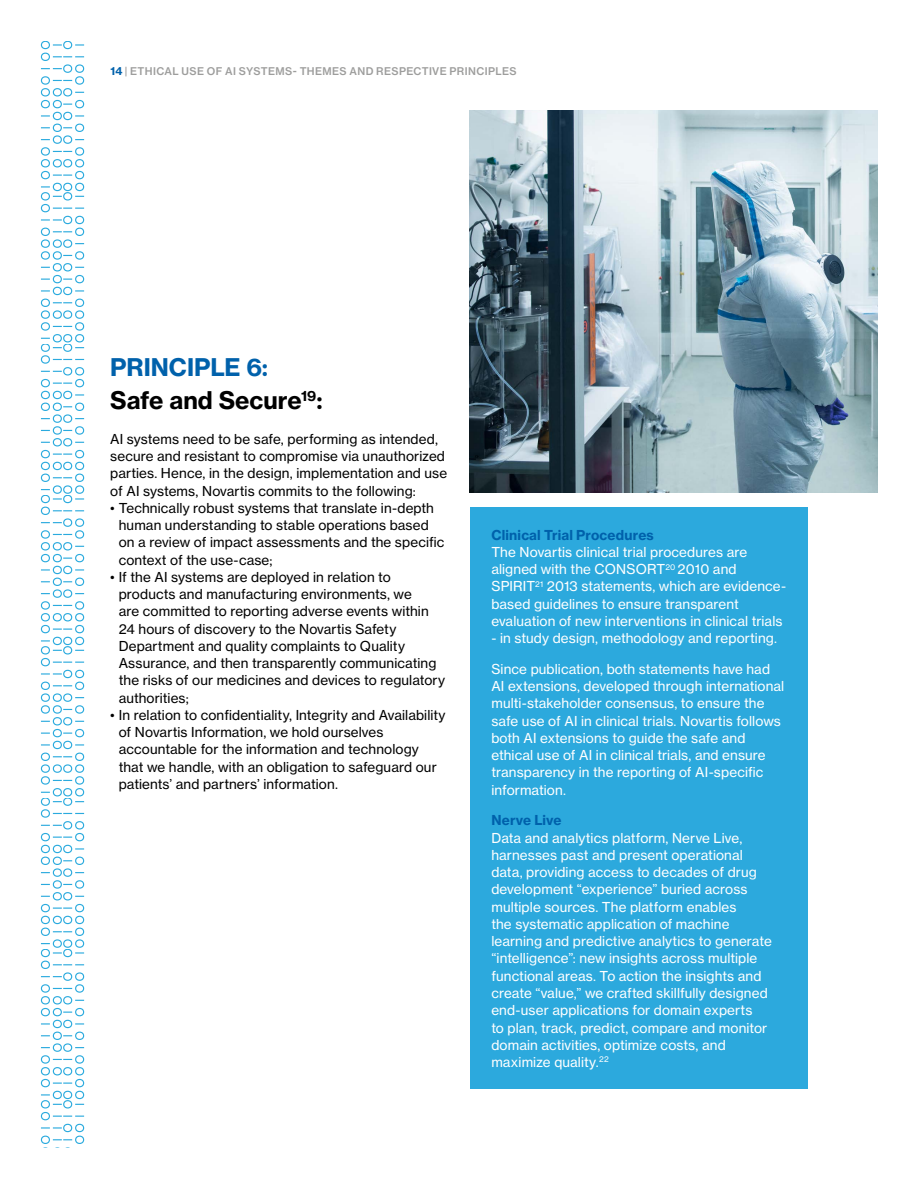
<style>
.page{position:relative;width:918px;height:1188px;background:#fff}
.page>*{position:absolute;margin:0;border:0;box-sizing:border-box;transform-origin:0 0}
.t1{font:700 24px "Volta Modern Text 75";color:#000}
.t2{font:700 24px "Volta Modern Text 75";color:#0061ab}
.t3{font:13.5px/17.2px "Volta Modern Text 55 Roman";letter-spacing:.01em;color:#fff}
.t4{font:13.5px/17.2px "Volta Modern Text 55 Roman";letter-spacing:.01em;color:#000}
.t5{font:700 13.5px "Volta Modern Text 75";letter-spacing:.015em;color:#0061ab}
.t6{font:500 10.5px "Volta Modern Text 65";letter-spacing:.035em;color:#9d9d9c}
.s1{font-family:"Volta Modern Text 75";font-weight:700;color:#0061ab}
</style>
<div class="page">
<svg style="left:41px;top:41px;width:44px;height:1107px"></svg>
<div style="left:470px;top:507px;width:338px;height:582px;background:#2ca9dd"></div>
<img style="left:470px;top:110px;width:408px;height:382px">
<p class="t6" style="left:110px;top:65px;width:408px"><span class="s1">14</span> | ETHICAL USE OF AI SYSTEMS- THEMES AND RESPECTIVE PRINCIPLES</p>
<h1 class="t2" style="left:110px;top:352px;width:159px">PRINCIPLE 6:</h1>
<h1 class="t1" style="left:110px;top:385px;width:214px">Safe and Secure<sup>19</sup>:</h1>
<p class="t4" style="left:110px;top:430px;width:338px">AI systems need to be safe, performing as intended, secure and resistant to compromise via unauthorized parties. Hence, in the design, implementation and use of AI systems, Novartis commits to the following:</p>
<p class="t4" style="left:119px;top:499px;width:327px;text-indent:-9px">• Technically robust systems that translate in-depth human understanding to stable operations based on a review of impact assessments and the specific context of the use-case;</p>
<p class="t4" style="left:119px;top:568px;width:328px;text-indent:-9px">• If the AI systems are deployed in relation to products and manufacturing environments, we<br>are committed to reporting adverse events within 24 hours of discovery to the Novartis Safety Department and quality complaints to Quality Assurance, and then transparently communicating the risks of our medicines and devices to regulatory authorities;</p>
<p class="t4" style="left:119px;top:706px;width:328px;text-indent:-9px">• In relation to confidentiality, Integrity and Availability of Novartis Information, we hold ourselves accountable for the information and technology that we handle, with an obligation to safeguard our patients’ and partners’ information.</p>
<p class="t5" style="left:491px;top:526px;width:164px">Clinical Trial Procedures</p>
<p class="t3" style="left:491px;top:543px;width:296px">The Novartis clinical trial procedures are aligned with the CONSORT<sup>20</sup> 2010 and SPIRIT<sup>21</sup> 2013 statements, which are evidence&shy;based guidelines to ensure transparent evaluation of new interventions in clinical trials</p>
<p class="t3" style="left:491px;top:630px;width:287px">- in study design, methodology and reporting.</p>
<p class="t3" style="left:491px;top:660px;width:294px">Since publication, both statements have had AI extensions, developed through international multi-stakeholder consensus, to ensure the safe use of AI in clinical trials. Novartis follows both AI extensions to guide the safe and ethical use of AI in clinical trials, and ensure transparency in the reporting of AI-specific information.</p>
<p class="t5" style="left:491px;top:812px;width:72px">Nerve Live</p>
<p class="t3" style="left:491px;top:829px;width:282px">Data and analytics platform, Nerve Live, harnesses past and present operational data, providing access to decades of drug development “experience” buried across multiple sources. The platform enables<br>the systematic application of machine learning and predictive analytics to generate “intelligence”: new insights across multiple functional areas. To action the insights and create “value,” we crafted skillfully designed end-user applications for domain experts<br>to plan, track, predict, compare and monitor domain activities, optimize costs, and maximize quality.<sup>22</sup></p>
</div>
